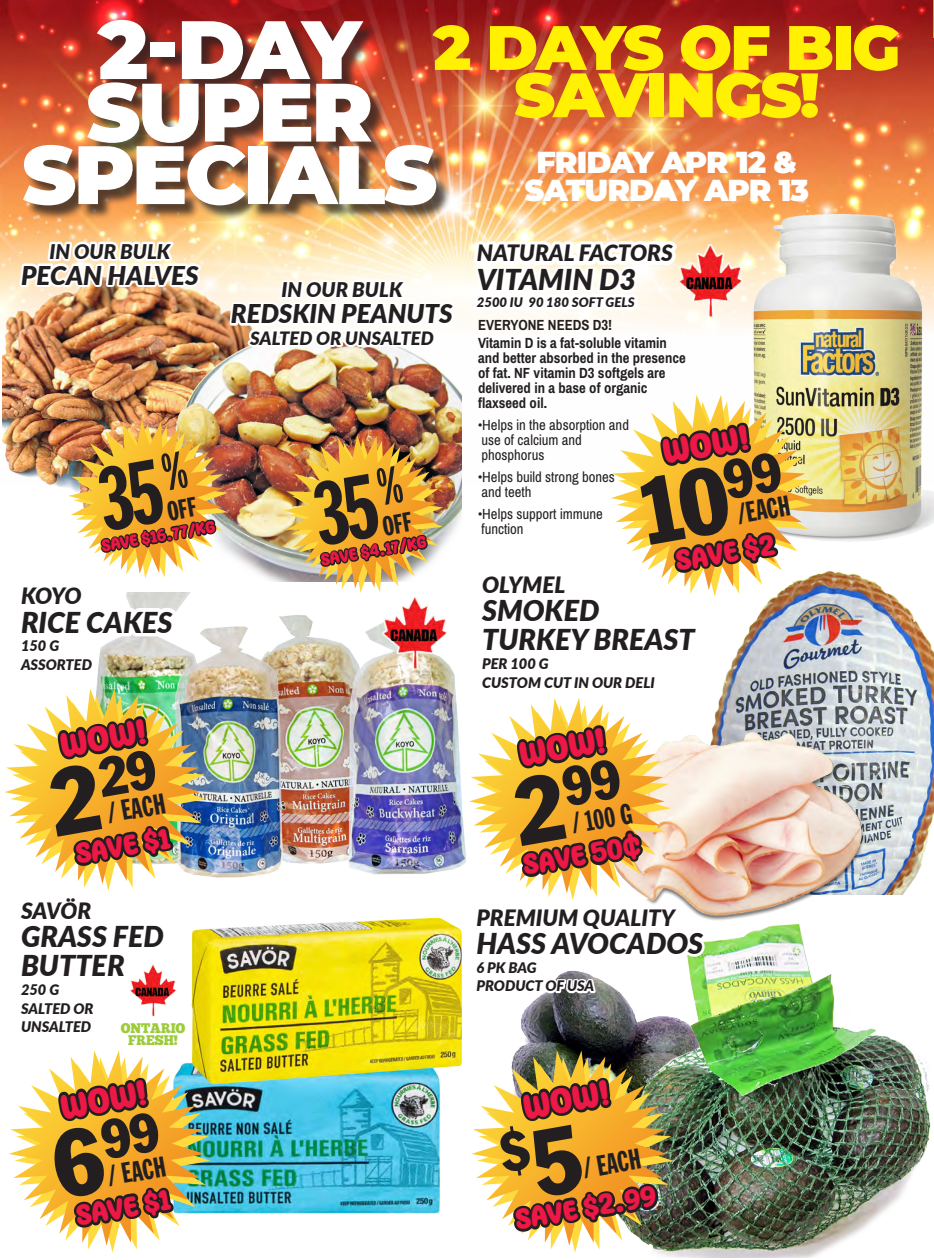
<style>
.page{position:relative;width:934px;height:1260px;background:#fff}
.page>*{position:absolute;margin:0;border:0;box-sizing:border-box;transform-origin:0 0}
.t1{font:900 82.62px "Montserrat";letter-spacing:-.03em;color:#fff}
.t2{font:900 62.62px/47.4px "Montserrat";letter-spacing:-.03em;color:#fff101;text-align:center}
.t3{font:35px "Motley Forces";color:#ed1845}
.t4{font:900 30.38px "Montserrat";letter-spacing:-.03em;color:#fff}
.t5{font:italic 900 28.75px/28.8px "Lato";color:#231f20}
.t6{font:28.75px "Motley Forces";color:#ed1845}
.t7{font:28.25px "Franklin Gothic Extra Cond";color:#231f20}
.t8{font:italic 900 25.88px "Lato";color:#231f20}
.t9{font:italic 900 22.5px "Lato";color:#231f20}
.t10{font:italic 900 20.25px "Lato";color:#231f20}
.t11{font:italic 900 18.38px "Lato";color:#231f20}
.t12{font:16.88px "Motley Forces";color:#ed1845}
.t13{font:700 14.75px/15px "Archivo Narrow";color:#231f20}
.t14{font:14.75px "Archivo Narrow";color:#231f20}
.t15{font:italic 900 14.62px "Lato";color:#231f20}
.t16{font:13.88px "Chunk Five";letter-spacing:-.01em;color:#9ccb3b;scale:.95 1}
.t17{font:italic 900 13.12px "Lato";color:#231f20}
</style>
<div class="page">
<img style="left:812px;top:974px;width:119px;height:283px">
<img style="left:812px;top:571px;width:122px;height:324px">
<img style="left:812px;top:680px;width:56px;height:216px">
<img style="left:1px;top:0;width:933px;height:442px">
<img style="left:812px;top:211px;width:122px;height:331px">
<hr style="left:933px;top:0;width:1px;height:38px;background:#7fc241">
<div style="left:26px;top:22px;width:425px;height:199px;background:#231f20;opacity:.75"></div>
<img style="left:5px;top:124px;width:807px;height:1134px">
<p class="t1" style="left:98px;top:-12px;width:265px">2-DAY</p>
<p class="t1" style="left:86px;top:50px;width:288px">SUPER</p>
<p class="t1" style="left:22px;top:113px;width:417px">SPECIALS</p>
<p class="t2" style="left:433px;top:20px;width:468px">2 DAYS OF BIG<br>SAVINGS!</p>
<p class="t4" style="left:536px;top:139px;width:262px">FRIDAY APR 12 &amp;</p>
<p class="t4" style="left:524px;top:168px;width:286px">SATURDAY APR 13</p>
<p class="t10" style="left:49px;top:236px;width:123px">IN OUR BULK</p>
<p class="t8" style="left:21px;top:256px;width:179px">PECAN HALVES</p>
<p class="t10" style="left:281px;top:275px;width:123px">IN OUR BULK</p>
<p class="t8" style="left:231px;top:295px;width:223px">REDSKIN PEANUTS</p>
<p class="t11" style="left:250px;top:324px;width:185px">SALTED OR UNSALTED</p>
<p class="t12" style="left:100px;top:537px;width:116px;rotate:-10deg">SAVE $16.77/KG</p>
<p class="t9" style="left:21px;top:579px;width:62px">KOYO</p>
<p class="t5" style="left:21px;top:607px;width:153px">RICE CAKES</p>
<p class="t15" style="left:21px;top:635px;width:40px">150 G</p>
<p class="t15" style="left:21px;top:654px;width:73px">ASSORTED</p>
<p class="t3" style="left:57px;top:726px;width:89px;rotate:-10deg">WOW!</p>
<p class="t7" style="left:105px;top:798px;width:60px;rotate:-10deg">/ EACH</p>
<p class="t6" style="left:73px;top:838px;width:97px;rotate:-10deg">SAVE $1</p>
<p class="t9" style="left:21px;top:893px;width:72px">SAVÖR</p>
<p class="t5" style="left:21px;top:921px;width:144px">GRASS FED<br>BUTTER</p>
<p class="t15" style="left:21px;top:979px;width:40px">250 G</p>
<p class="t15" style="left:21px;top:997px;width:74px">SALTED OR</p>
<p class="t15" style="left:21px;top:1016px;width:72px">UNSALTED</p>
<p class="t16" style="left:121px;top:1020px;width:69px">ONTARIO</p>
<p class="t16" style="left:128px;top:1032px;width:54px">FRESH!</p>
<p class="t3" style="left:58px;top:1088px;width:89px;rotate:-10deg">WOW!</p>
<p class="t7" style="left:106px;top:1161px;width:60px;rotate:-10deg">/ EACH</p>
<p class="t6" style="left:74px;top:1200px;width:97px;rotate:-10deg">SAVE $1</p>
<p class="t12" style="left:319px;top:551px;width:108px;rotate:-10deg">SAVE $4.17/KG</p>
<p class="t9" style="left:477px;top:236px;width:198px">NATURAL FACTORS</p>
<p class="t5" style="left:477px;top:264px;width:161px">VITAMIN D3</p>
<p class="t17" style="left:477px;top:292px;width:159px">2500 IU 90 180 SOFT GELS</p>
<p class="t13" style="left:478px;top:317px;width:136px">EVERYONE NEEDS D3!</p>
<p class="t13" style="left:478px;top:335px;width:209px">Vitamin D is a fat-soluble vitamin and better absorbed in the presence of fat. NF vitamin D3 softgels are delivered in a base of organic flaxseed oil.</p>
<p class="t14" style="left:478px;top:415px;width:152px">•Helps in the absorption and</p>
<p class="t14" style="left:481px;top:430px;width:102px">use of calcium and</p>
<p class="t14" style="left:481px;top:445px;width:64px">phosphorus</p>
<p class="t14" style="left:478px;top:467px;width:138px">•Helps build strong bones</p>
<p class="t14" style="left:481px;top:482px;width:52px">and teeth</p>
<p class="t14" style="left:478px;top:505px;width:126px">•Helps support immune</p>
<p class="t14" style="left:481px;top:520px;width:44px">function</p>
<p class="t3" style="left:660px;top:433px;width:89px;rotate:-10deg">WOW!</p>
<p class="t7" style="left:735px;top:499px;width:54px;rotate:-10deg">/EACH</p>
<p class="t6" style="left:673px;top:545px;width:102px;rotate:-10deg">SAVE $2</p>
<p class="t9" style="left:482px;top:568px;width:85px">OLYMEL</p>
<p class="t5" style="left:482px;top:595px;width:214px">SMOKED<br>TURKEY BREAST</p>
<p class="t15" style="left:482px;top:653px;width:68px">PER 100 G</p>
<p class="t15" style="left:482px;top:671px;width:174px">CUSTOM CUT IN OUR DELI</p>
<p class="t3" style="left:516px;top:735px;width:89px;rotate:-10deg">WOW!</p>
<p class="t7" style="left:569px;top:809px;width:62px;rotate:-10deg">/ 100 G</p>
<p class="t6" style="left:521px;top:849px;width:120px;rotate:-10deg">SAVE 50¢</p>
<p class="t9" style="left:476px;top:901px;width:200px">PREMIUM QUALITY</p>
<p class="t5" style="left:476px;top:928px;width:228px">HASS AVOCADOS</p>
<p class="t15" style="left:476px;top:956px;width:62px">6 PK BAG</p>
<p class="t15" style="left:476px;top:975px;width:119px">PRODUCT OF USA</p>
<p class="t3" style="left:520px;top:1088px;width:89px;rotate:-10deg">WOW!</p>
<p class="t7" style="left:581px;top:1154px;width:60px;rotate:-10deg">/ EACH</p>
<p class="t6" style="left:513px;top:1204px;width:144px;rotate:-10deg">SAVE $2.99</p>
</div>
